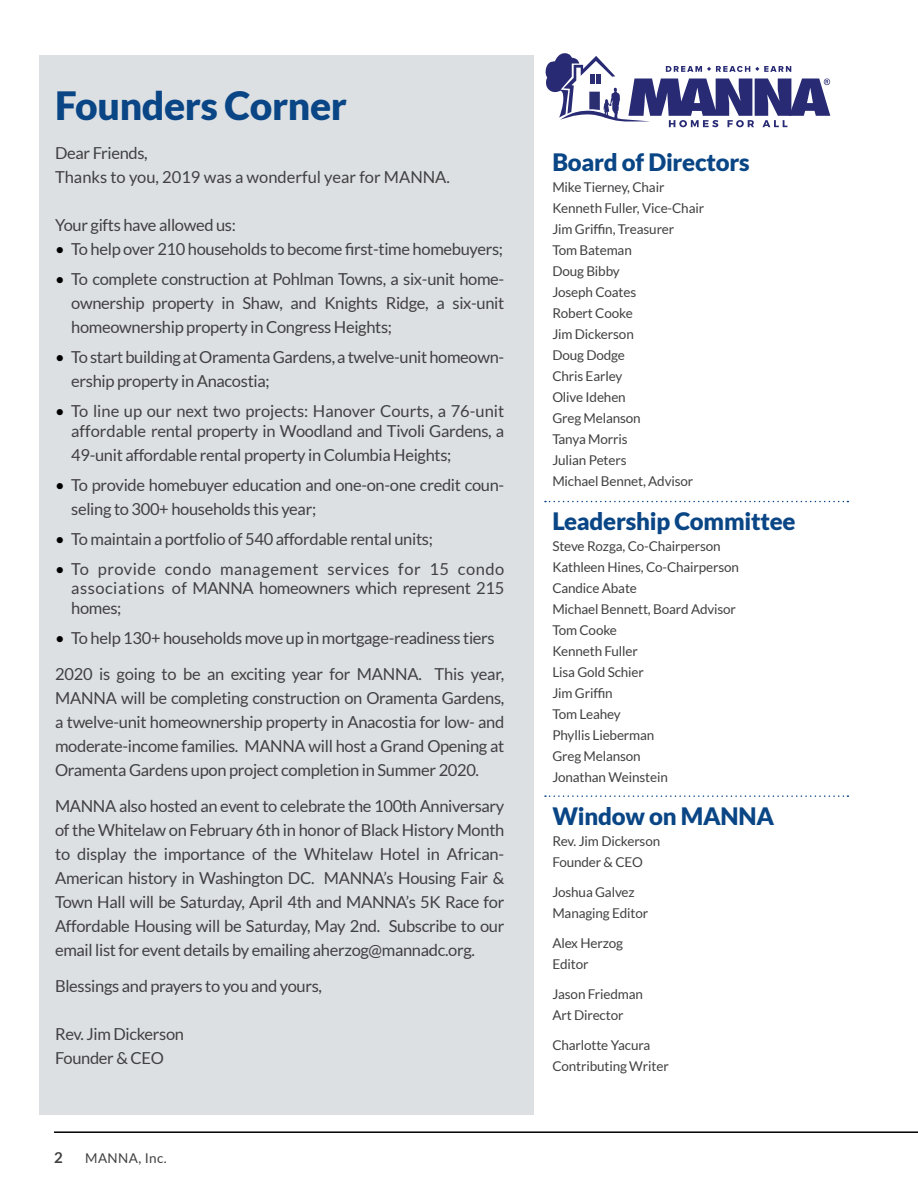
<style>
.page{position:relative;width:918px;height:1188px;background:#fff}
.page>*{position:absolute;margin:0;border:0;box-sizing:border-box;transform-origin:0 0}
.t1{font:900 39px "Lato";letter-spacing:-.01em;color:#0a4685}
.t2{font:900 24px "Lato";letter-spacing:-.01em;color:#0a4685}
.t3{font:16.5px/24px "Lato";letter-spacing:-.02em;color:#414042;text-align:justify}
.t4{font:16.5px/24px "Lato";color:#414042}
.t5{font:700 15px "Lato";color:#414042}
.t6{font:13.5px/21px "Lato";letter-spacing:-.01em;color:#414042}
.t7{font:13.5px "Lato";letter-spacing:.03em;color:#414042}
.s1{color:#000}
</style>
<div class="page">
<div style="left:39px;top:55px;width:495px;height:1059px;background:#dce0e3"></div>
<svg style="left:545px;top:501px;width:303px;height:1px"></svg>
<svg style="left:545px;top:795px;width:303px;height:2px"></svg>
<svg style="left:545px;top:53px;width:285px;height:74px"></svg>
<hr style="left:54px;top:1131px;width:864px;height:2px;background:#000">
<h1 class="t1" style="left:55px;top:83px;width:293px">Founders Corner</h1>
<p class="t4" style="left:55px;top:141px;width:396px">Dear Friends,<br>Thanks to you, 2019 was a wonderful year for MANNA.</p>
<p class="t3" style="left:55px;top:213px;width:182px">Your gifts have allowed us:</p>
<p class="t3" style="left:55px;top:237px;width:450px"><span class="s1">•</span> To help over 210 households to become first-time homebuyers;</p>
<p class="t3" style="left:71px;top:267px;width:435px;text-indent:-16px"><span class="s1">•</span> To complete construction at Pohlman Towns, a six-unit home&shy;ownership property in Shaw, and Knights Ridge, a six-unit homeownership property in Congress Heights;</p>
<p class="t3" style="left:71px;top:345px;width:435px;text-indent:-16px"><span class="s1">•</span> To start building at Oramenta Gardens, a twelve-unit homeown&shy;ership property in Anacostia;</p>
<p class="t4" style="left:55px;top:401px;width:451px;line-height:19.5px;text-align:right"><span class="s1">•</span> To line up our next two projects: Hanover Courts, a 76-unit affordable rental property in Woodland and Tivoli Gardens, a</p>
<p class="t3" style="left:71px;top:443px;width:382px">49-unit affordable rental property in Columbia Heights;</p>
<p class="t3" style="left:71px;top:473px;width:435px;text-indent:-16px"><span class="s1">•</span> To provide homebuyer education and one-on-one credit coun&shy;seling to 300+ households this year;</p>
<p class="t3" style="left:55px;top:527px;width:379px"><span class="s1">•</span> To maintain a portfolio of 540 affordable rental units;</p>
<p class="t3" style="left:71px;top:559px;width:435px;line-height:19.5px;text-indent:-16px"><span class="s1">•</span> To provide condo management services for 15 condo associations of MANNA homeowners which represent 215 homes;</p>
<p class="t3" style="left:55px;top:620px;width:451px;line-height:36px"><span class="s1">•</span> To help 130+ households move up in mortgage-readiness tiers<br>2020 is going to be an exciting year for MANNA. This year,</p>
<p class="t3" style="left:55px;top:686px;width:451px">MANNA will be completing construction on Oramenta Gardens, a twelve-unit homeownership property in Anacostia for low- and moderate-income families. MANNA will host a Grand Opening at Oramenta Gardens upon project completion in Summer 2020.</p>
<p class="t3" style="left:55px;top:794px;width:451px">MANNA also hosted an event to celebrate the 100th Anniversary of the Whitelaw on February 6th in honor of Black History Month to display the importance of the Whitelaw Hotel in African-American history in Washington DC. MANNA’s Housing Fair &amp; Town Hall will be Saturday, April 4th and MANNA’s 5K Race for Affordable Housing will be Saturday, May 2nd. Subscribe to our email list for event details by emailing aherzog@mannadc.org.</p>
<p class="t3" style="left:55px;top:974px;width:268px">Blessings and prayers to you and yours,</p>
<p class="t3" style="left:55px;top:1022px;width:131px">Rev. Jim Dickerson<br>Founder &amp; CEO</p>
<p class="t5" style="left:54px;top:1149px;width:10px">2</p>
<p class="t7" style="left:85px;top:1151px;width:83px">MANNA, Inc.</p>
<h2 class="t2" style="left:552px;top:148px;width:199px">Board of Directors</h2>
<p class="t6" style="left:552px;top:177px;width:153px">Mike Tierney, Chair<br>Kenneth Fuller, Vice-Chair<br>Jim Griffin, Treasurer<br>Tom Bateman<br>Doug Bibby<br>Joseph Coates<br>Robert Cooke<br>Jim Dickerson<br>Doug Dodge<br>Chris Earley<br>Olive Idehen<br>Greg Melanson<br>Tanya Morris<br>Julian Peters<br>Michael Bennet, Advisor</p>
<h2 class="t2" style="left:552px;top:507px;width:245px">Leadership Committee</h2>
<p class="t6" style="left:552px;top:535px;width:188px">Steve Rozga, Co-Chairperson<br>Kathleen Hines, Co-Chairperson<br>Candice Abate<br>Michael Bennett, Board Advisor<br>Tom Cooke<br>Kenneth Fuller<br>Lisa Gold Schier<br>Jim Griffin<br>Tom Leahey<br>Phyllis Lieberman<br>Greg Melanson<br>Jonathan Weinstein</p>
<h2 class="t2" style="left:552px;top:802px;width:223px">Window on MANNA</h2>
<p class="t6" style="left:552px;top:831px;width:109px">Rev. Jim Dickerson<br>Founder &amp; CEO</p>
<p class="t6" style="left:552px;top:882px;width:97px">Joshua Galvez<br>Managing Editor</p>
<p class="t6" style="left:552px;top:933px;width:72px">Alex Herzog<br>Editor</p>
<p class="t6" style="left:552px;top:984px;width:92px">Jason Friedman<br>Art Director</p>
<p class="t6" style="left:552px;top:1035px;width:118px">Charlotte Yacura<br>Contributing Writer</p>
</div>
